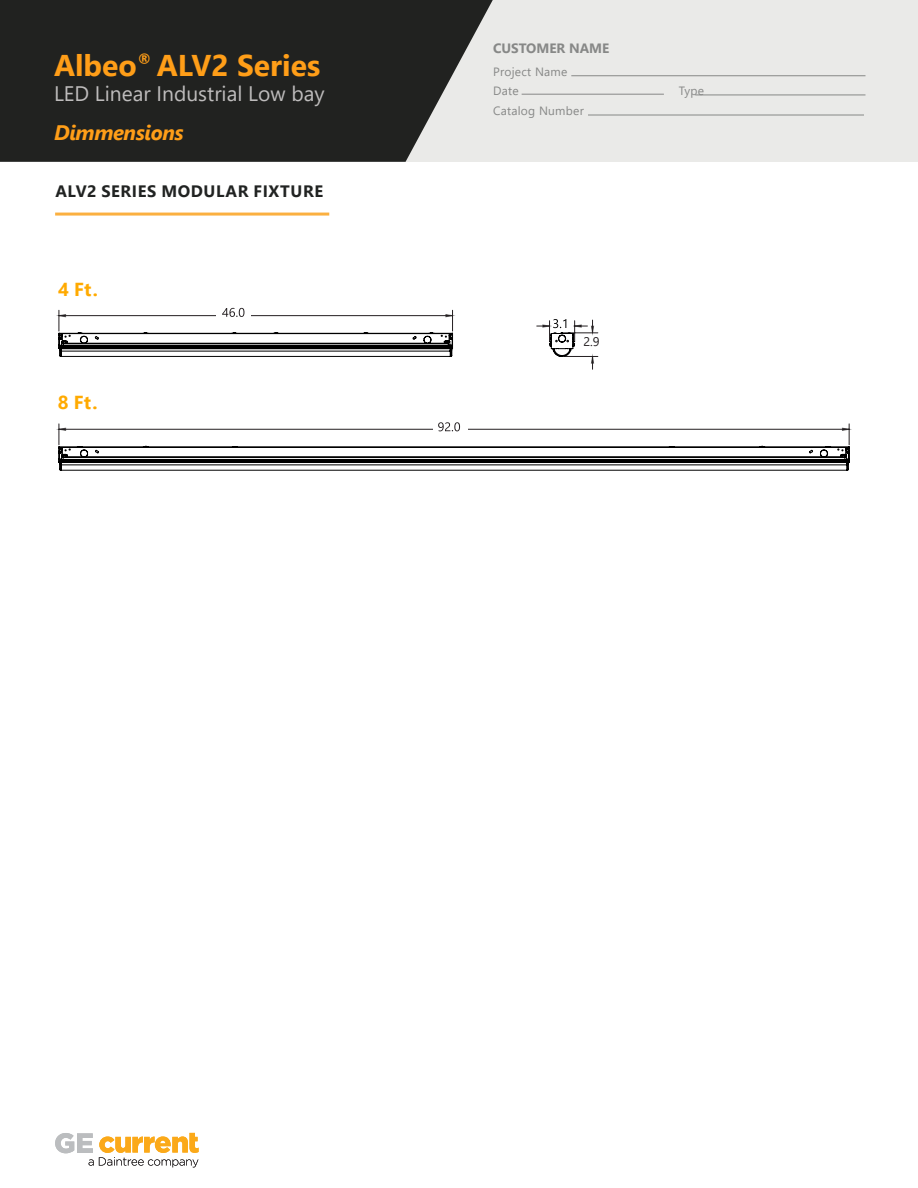
<style>
.page{position:relative;width:918px;height:1188px;background:#fff}
.page>*{position:absolute;margin:0;border:0;box-sizing:border-box;transform-origin:0 0}
.t1{font:700 30px "Segoe UI";color:#ff9e18}
.t2{font:21px "Segoe UI";color:#bebcbc}
.t3{font:italic 700 21px "Segoe UI";letter-spacing:-.02em;color:#ff9e18}
.t4{font:700 18.75px "Segoe UI";color:#fa0}
.t5{font:700 16.5px "Segoe UI";letter-spacing:.035em;color:#212322}
.t6{font:700 13.5px "Segoe UI";color:#878887}
.t7{font:12.6px "Segoe UI";color:#241f21}
.t8{font:12px/19.5px "Segoe UI";letter-spacing:.02em;color:#878887}
</style>
<div class="page">
<div style="left:0;top:0;width:918px;height:162px;background:#eaeae8"></div>
<svg style="left:0;top:0;width:493px;height:162px;background:#333331"></svg>
<hr style="left:571px;top:75px;width:295px;height:1px;background:#878887">
<hr style="left:522px;top:94px;width:142px;height:1px;background:#878887">
<hr style="left:695px;top:95px;width:170px;height:1px;background:#878887">
<hr style="left:588px;top:115px;width:276px;height:1px;background:#878887">
<svg style="left:55px;top:1133px;width:144px;height:34px"></svg>
<hr style="left:55px;top:213px;width:274px;height:3px;background:#fbb040">
<svg style="left:58px;top:308px;width:395px;height:49px"></svg>
<svg style="left:58px;top:422px;width:792px;height:49px"></svg>
<hr style="left:564px;top:356px;width:34px;height:1px;background:#241f21">
<hr style="left:564px;top:333px;width:34px;height:1px;background:#241f21">
<svg style="left:537px;top:319px;width:57px;height:50px"></svg>
<h1 class="t1" style="left:54px;top:37px;width:268px">Albeo<sup>®</sup> ALV2 Series</h1>
<h2 class="t2" style="left:54px;top:74px;width:272px">LED Linear Industrial Low bay</h2>
<h2 class="t3" style="left:54px;top:113px;width:131px">Dimmensions</h2>
<h3 class="t5" style="left:55px;top:176px;width:269px">ALV2 SERIES MODULAR FIXTURE</h3>
<h3 class="t4" style="left:58px;top:271px;width:41px">4 Ft.</h3>
<h3 class="t4" style="left:58px;top:384px;width:41px">8 Ft.</h3>
<p class="t6" style="left:493px;top:36px;width:118px">CUSTOMER NAME</p>
<p class="t8" style="left:493px;top:61px;width:76px">Project Name<br>Date</p>
<p class="t8" style="left:493px;top:100px;width:92px">Catalog Number</p>
<p class="t8" style="left:679px;top:80px;width:27px">Type</p>
<p class="t7" style="left:583px;top:329px;width:18px">2.9</p>
</div>
